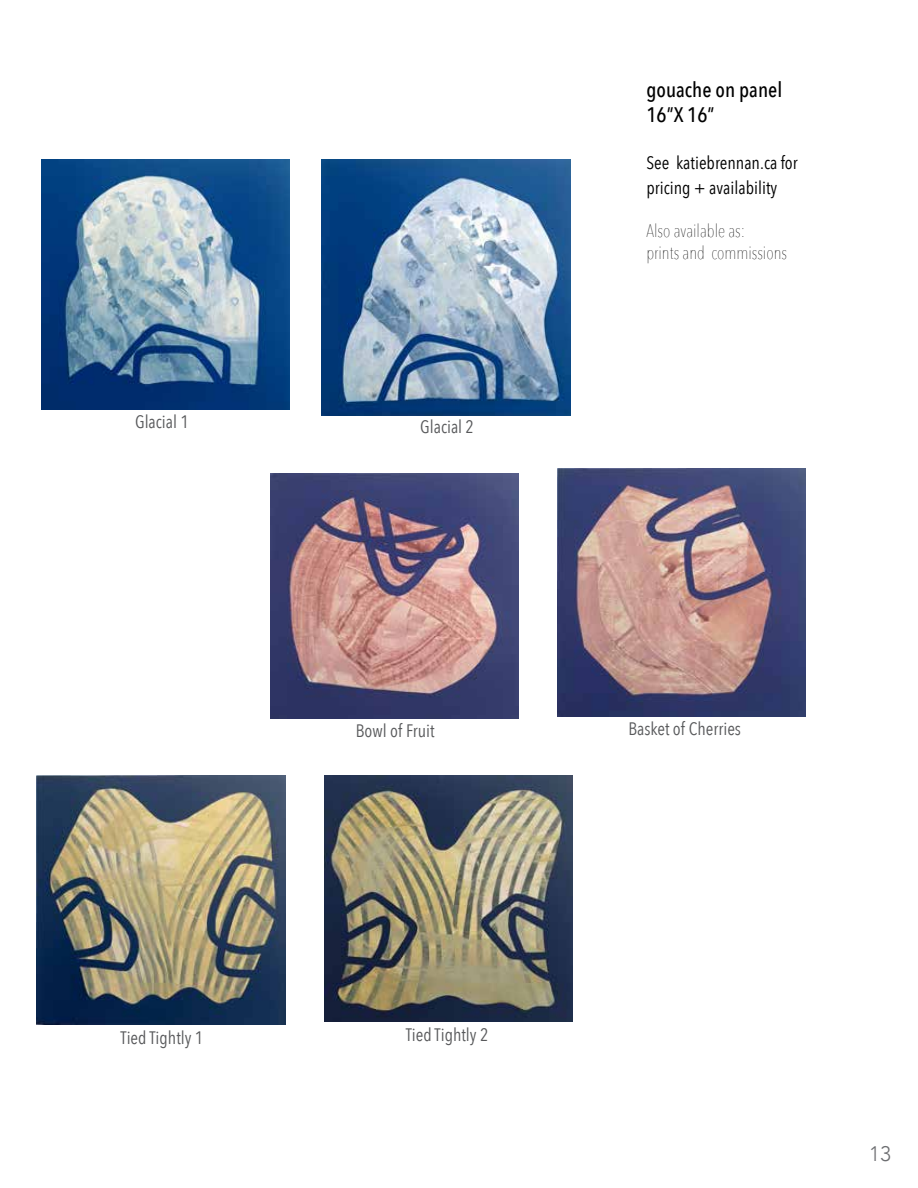
<style>
.page{position:relative;width:918px;height:1188px;background:#fff}
.page>*{position:absolute;margin:0;border:0;box-sizing:border-box;transform-origin:0 0}
.t1{font:500 21px/25.2px "Avenir Next Condensed";color:#000}
.t2{font:300 21px "Avenir";color:#6d6e71}
.t3{font:18px "Avenir Next Condensed";color:#58595b}
.t4{font:18px/25.2px "Avenir Next Condensed";color:#000}
.t5{font:200 18px/21.6px "Avenir Next Condensed";color:#000}
</style>
<div class="page">
<img style="left:41px;top:159px;width:248px;height:250px">
<img style="left:322px;top:159px;width:248px;height:256px">
<img style="left:270px;top:473px;width:248px;height:245px">
<img style="left:557px;top:469px;width:249px;height:247px">
<img style="left:325px;top:775px;width:248px;height:246px">
<img style="left:37px;top:775px;width:248px;height:250px">
<p class="t3" style="left:135px;top:407px;width:55px">Glacial 1</p>
<p class="t3" style="left:420px;top:412px;width:55px">Glacial 2</p>
<p class="t1" style="left:646px;top:77px;width:137px">gouache on panel<br>16”X 16”</p>
<p class="t4" style="left:646px;top:149px;width:153px">See katiebrennan.ca for pricing + availability</p>
<p class="t5" style="left:646px;top:220px;width:142px">Also available as:<br>prints and commissions</p>
<p class="t3" style="left:356px;top:716px;width:80px">Bowl of Fruit</p>
<p class="t3" style="left:628px;top:713px;width:114px">Basket of Cherries</p>
<p class="t3" style="left:121px;top:1022px;width:84px">Tied Tightly 1</p>
<p class="t3" style="left:406px;top:1019px;width:84px">Tied Tightly 2</p>
<p class="t2" style="left:869px;top:1141px;width:23px">13</p>
</div>
